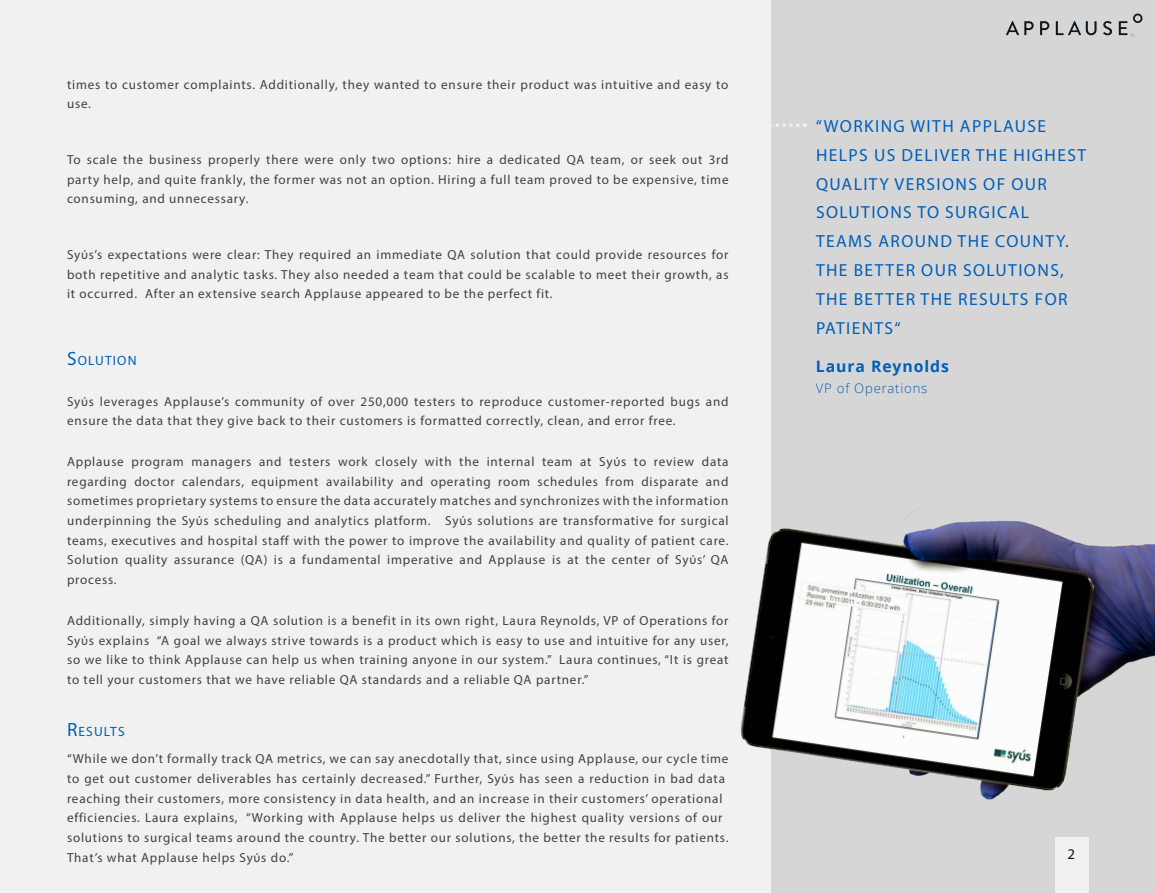
<style>
.page{position:relative;width:1155px;height:893px;background:#fff}
.page>*{position:absolute;margin:0;border:0;box-sizing:border-box;transform-origin:0 0}
.Panel_-_Quote{font:17.5px/28.9px "Myriad Pro";letter-spacing:.08em;color:#005eb8}
.Panel_-_Text{font:700 15.75px "Open Sans";letter-spacing:.06em;color:#005eb8}
.t1{font:14.88px "Myriad Pro";color:#101820}
.Case_Study{font:13.47px "Myriad Pro";letter-spacing:.085em;color:#005eb8}
.Section_Header{font:13.47px "Myriad Pro";letter-spacing:.085em;color:#005eb8}
.Case_Study-2{font:13.12px/19.7px "Myriad Pro";letter-spacing:.06em;color:#3d4244;text-align:justify}
.Panel_-_Text-2{font:300 13.12px "Open Sans";letter-spacing:.06em;color:#005eb8}
.s1{font-size:19.25px}
</style>
<div class="page">
<div style="left:0;top:0;width:1155px;height:892px;background:#f1f1f1"></div>
<div style="left:772px;top:0;width:383px;height:892px;background:#d6d6d6"></div>
<div style="left:1055px;top:837px;width:34px;height:55px;background:#f1f1f1"></div>
<svg style="left:1006px;top:21px;width:28px;height:14px"></svg>
<svg style="left:1040px;top:21px;width:9px;height:14px"></svg>
<svg style="left:1056px;top:21px;width:41px;height:14px"></svg>
<svg style="left:1103px;top:21px;width:9px;height:14px"></svg>
<svg style="left:1119px;top:14px;width:23px;height:23px"></svg>
<svg style="left:771px;top:123px;width:34px;height:4px"></svg>
<img style="left:740px;top:396px;width:415px;height:473px">
<p class="Case_Study-2" style="left:67px;top:74px;width:663px">times to customer complaints. Additionally, they wanted to ensure their product was intuitive and easy to use.</p>
<p class="Case_Study-2" style="left:67px;top:149px;width:663px">To scale the business properly there were only two options: hire a dedicated QA team, or seek out 3rd party help, and quite frankly, the former was not an option. Hiring a full team proved to be expensive, time consuming, and unnecessary.</p>
<p class="Case_Study-2" style="left:67px;top:244px;width:663px">Syύs’s expectations were clear: They required an immediate QA solution that could provide resources for both repetitive and analytic tasks. They also needed a team that could be scalable to meet their growth, as it occurred. After an extensive search Applause appeared to be the perfect fit.</p>
<p class="Case_Study" style="left:67px;top:352px;width:71px"><span class="s1">S</span>OLUTION</p>
<p class="Case_Study-2" style="left:67px;top:391px;width:663px">Syύs leverages Applause’s community of over 250,000 testers to reproduce customer-reported bugs and ensure the data that they give back to their customers is formatted correctly, clean, and error free.</p>
<p class="Case_Study-2" style="left:67px;top:451px;width:663px">Applause program managers and testers work closely with the internal team at Syύs to review data regarding doctor calendars, equipment availability and operating room schedules from disparate and sometimes proprietary systems to ensure the data accurately matches and synchronizes with the information underpinning the Syύs scheduling and analytics platform. Syύs solutions are transformative for surgical teams, executives and hospital staff with the power to improve the availability and quality of patient care.<br>Solution quality assurance (QA) is a fundamental imperative and Applause is at the center of Syύs’ QA process.</p>
<p class="Case_Study-2" style="left:67px;top:610px;width:663px">Additionally, simply having a QA solution is a benefit in its own right, Laura Reynolds, VP of Operations for Syύs explains “A goal we always strive towards is a product which is easy to use and intuitive for any user, so we like to think Applause can help us when training anyone in our system.” Laura continues, “It is great to tell your customers that we have reliable QA standards and a reliable QA partner.”</p>
<p class="Section_Header" style="left:67px;top:722px;width:59px"><span class="s1">R</span>ESULTS</p>
<p class="Case_Study-2" style="left:67px;top:748px;width:663px;text-align:left">“While we don’t formally track QA metrics, we can say anecdotally that, since using Applause, our cycle time to get out customer deliverables has certainly decreased.” Further, Syύs has seen a reduction in bad data reaching their customers, more consistency in data health, and an increase in their customers’ operational efficiencies. Laura explains, “Working with Applause helps us deliver the highest quality versions of our solutions to surgical teams around the country. The better our solutions, the better the results for patients.<br>That’s what Applause helps Syύs do.”</p>
<p class="Panel_-_Quote" style="left:816px;top:111px;width:272px">“WORKING WITH APPLAUSE<br>HELPS US DELIVER THE HIGHEST<br>QUALITY VERSIONS OF OUR<br>SOLUTIONS TO SURGICAL<br>TEAMS AROUND THE COUNTY.<br>THE BETTER OUR SOLUTIONS,<br>THE BETTER THE RESULTS FOR<br>PATIENTS“</p>
<p class="Panel_-_Text" style="left:816px;top:355px;width:135px">Laura Reynolds</p>
<p class="Panel_-_Text-2" style="left:816px;top:380px;width:113px">VP of Operations</p>
<p class="t1" style="left:1067px;top:844px;width:9px">2</p>
</div>
